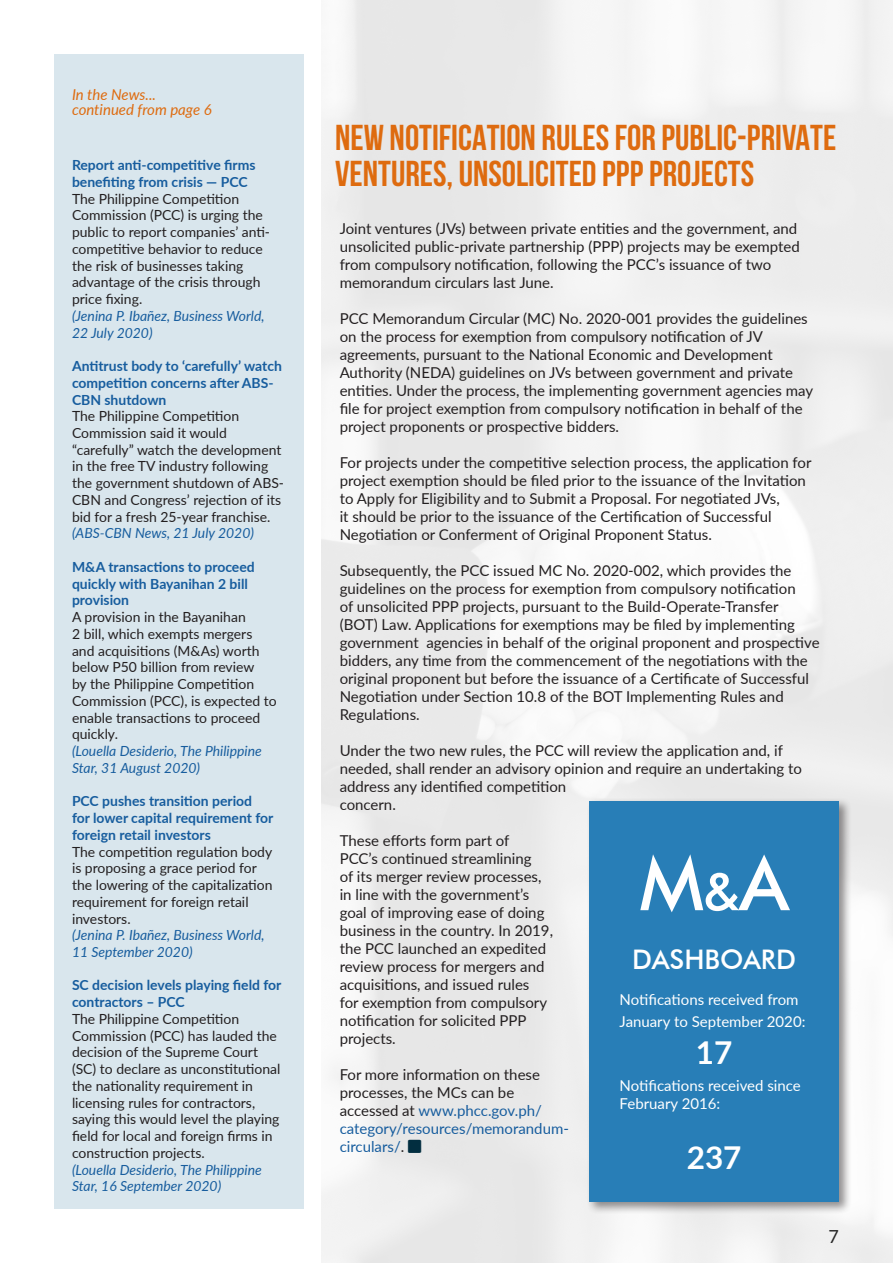
<style>
.page{position:relative;width:893px;height:1263px;background:#fff}
.page>*{position:absolute;margin:0;border:0;box-sizing:border-box;transform-origin:0 0}
.t1{font:500 75px "Futura BT";color:#fff}
.t2{font:700 36px/36px "Bebas Neue";color:#de6b0f}
.t3{font:700 31.5px "Lato";color:#fff}
.t4{font:500 27px "Futura BT";color:#fff}
.t5{font:18px "Lato";color:#231f20}
.t6{font:15px/18px "Lato";color:#231f20}
.t7{font:15px/18px "Lato";color:#fff}
.No_Spacing{font:italic 15px/15px "Lato";color:#de6b0f}
.t8{font:13.95px/16.8px "Lato";color:#231f20}
.t9{font:700 13.95px/16.8px "Lato";color:#175d9e}
.t10{font:italic 13.95px/16.8px "Lato";color:#175d9e}
.s1{color:#175d9e}
.s2{font-size:52.5px}
</style>
<div class="page">
<div style="left:322px;top:0;width:571px;height:1263px;background:#eee"></div>
<div style="left:54px;top:54px;width:250px;height:1155px;background:#d9e6ed"></div>
<div style="left:586px;top:798px;width:266px;height:416px;background:#231f20;opacity:.5"></div>
<div style="left:589px;top:801px;width:250px;height:401px;background:#287eb7"></div>
<p class="No_Spacing" style="left:72px;top:87px;width:141px">In the News... continued from page 6</p>
<p class="t9" style="left:72px;top:156px;width:185px">Report anti-competitive firms benefiting from crisis — PCC</p>
<p class="t8" style="left:72px;top:190px;width:200px">The Philippine Competition<br>Commission (PCC) is urging the public to report companies’ anti&shy;competitive behavior to reduce the risk of businesses taking advantage of the crisis through price fixing.</p>
<p class="t10" style="left:72px;top:307px;width:194px">(Jenina P. Ibañez, Business World,<br>22 July 2020)</p>
<p class="t9" style="left:72px;top:357px;width:212px">Antitrust body to ‘carefully’ watch competition concerns after ABS-<br>CBN shutdown</p>
<p class="t8" style="left:72px;top:407px;width:214px">The Philippine Competition<br>Commission said it would “carefully” watch the development in the free TV industry following the government shutdown of ABS-<br>CBN and Congress’ rejection of its bid for a fresh 25-year franchise.</p>
<p class="t10" style="left:72px;top:524px;width:184px">(ABS-CBN News, 21 July 2020)</p>
<p class="t9" style="left:72px;top:558px;width:184px">M&amp;A transactions to proceed quickly with Bayanihan 2 bill provision</p>
<p class="t8" style="left:72px;top:608px;width:206px">A provision in the Bayanihan<br>2 bill, which exempts mergers and acquisitions (M&amp;As) worth below P50 billion from review<br>by the Philippine Competition<br>Commission (PCC), is expected to enable transactions to proceed quickly.</p>
<p class="t10" style="left:72px;top:742px;width:191px">(Louella Desiderio, The Philippine<br>Star, 31 August 2020)</p>
<p class="t9" style="left:72px;top:792px;width:203px">PCC pushes transition period for lower capital requirement for foreign retail investors</p>
<p class="t8" style="left:72px;top:842px;width:202px">The competition regulation body is proposing a grace period for the lowering of the capitalization requirement for foreign retail investors.</p>
<p class="t10" style="left:72px;top:926px;width:194px">(Jenina P. Ibañez, Business World,<br>11 September 2020)</p>
<p class="t9" style="left:72px;top:976px;width:211px">SC decision levels playing field for contractors – PCC</p>
<p class="t8" style="left:72px;top:1010px;width:210px">The Philippine Competition<br>Commission (PCC) has lauded the decision of the Supreme Court (SC) to declare as unconstitutional the nationality requirement in licensing rules for contractors, saying this would level the playing field for local and foreign firms in construction projects.</p>
<p class="t10" style="left:72px;top:1160px;width:191px">(Louella Desiderio, The Philippine<br>Star, 16 September 2020)</p>
<p class="t2" style="left:335px;top:119px;width:503px">NEW NOTIFICATION RULES FOR PUBLIC-PRIVATE<br>VENTURES, UNSOLICITED PPP PROJECTS</p>
<p class="t6" style="left:340px;top:219px;width:462px">Joint ventures (JVs) between private entities and the government, and unsolicited public-private partnership (PPP) projects may be exempted from compulsory notification, following the PCC’s issuance of two memorandum circulars last June.</p>
<p class="t6" style="left:340px;top:309px;width:475px">PCC Memorandum Circular (MC) No. 2020-001 provides the guidelines on the process for exemption from compulsory notification of JV agreements, pursuant to the National Economic and Development Authority (NEDA) guidelines on JVs between government and private entities. Under the process, the implementing government agencies may file for project exemption from compulsory notification in behalf of the project proponents or prospective bidders.</p>
<p class="t6" style="left:340px;top:453px;width:473px">For projects under the competitive selection process, the application for project exemption should be filed prior to the issuance of the Invitation to Apply for Eligibility and to Submit a Proposal. For negotiated JVs,<br>it should be prior to the issuance of the Certification of Successful Negotiation or Conferment of Original Proponent Status.</p>
<p class="t6" style="left:340px;top:561px;width:481px">Subsequently, the PCC issued MC No. 2020-002, which provides the guidelines on the process for exemption from compulsory notification<br>of unsolicited PPP projects, pursuant to the Build-Operate-Transfer (BOT) Law. Applications for exemptions may be filed by implementing government agencies in behalf of the original proponent and prospective bidders, any time from the commencement of the negotiations with the original proponent but before the issuance of a Certificate of Successful Negotiation under Section 10.8 of the BOT Implementing Rules and Regulations.</p>
<p class="t6" style="left:340px;top:741px;width:464px">Under the two new rules, the PCC will review the application and, if needed, shall render an advisory opinion and require an undertaking to address any identified competition<br>concern.</p>
<p class="t6" style="left:340px;top:831px;width:215px">These efforts form part of<br>PCC’s continued streamlining<br>of its merger review processes, in line with the government’s goal of improving ease of doing business in the country. In 2019, the PCC launched an expedited review process for mergers and acquisitions, and issued rules<br>for exemption from compulsory notification for solicited PPP projects.</p>
<p class="t6" style="left:340px;top:1065px;width:231px">For more information on these processes, the MCs can be accessed at <span class="s1">www.phcc.gov.ph/ category/resources/memorandum&shy;circulars/</span>.</p>
<p class="t1" style="left:639px;top:838px;width:151px">M<span class="s2">&amp;</span>A</p>
<p class="t4" style="left:632px;top:943px;width:165px">DASHBOARD</p>
<p class="t7" style="left:620px;top:988px;width:187px;line-height:21.6px">Notifications received from<br>January to September 2020:</p>
<p class="t3" style="left:696px;top:1030px;width:38px">17</p>
<p class="t7" style="left:620px;top:1076px;width:183px">Notifications received since<br>February 2016:</p>
<p class="t3" style="left:687px;top:1134px;width:56px">237</p>
<p class="t5" style="left:828px;top:1224px;width:12px">7</p>
</div>
